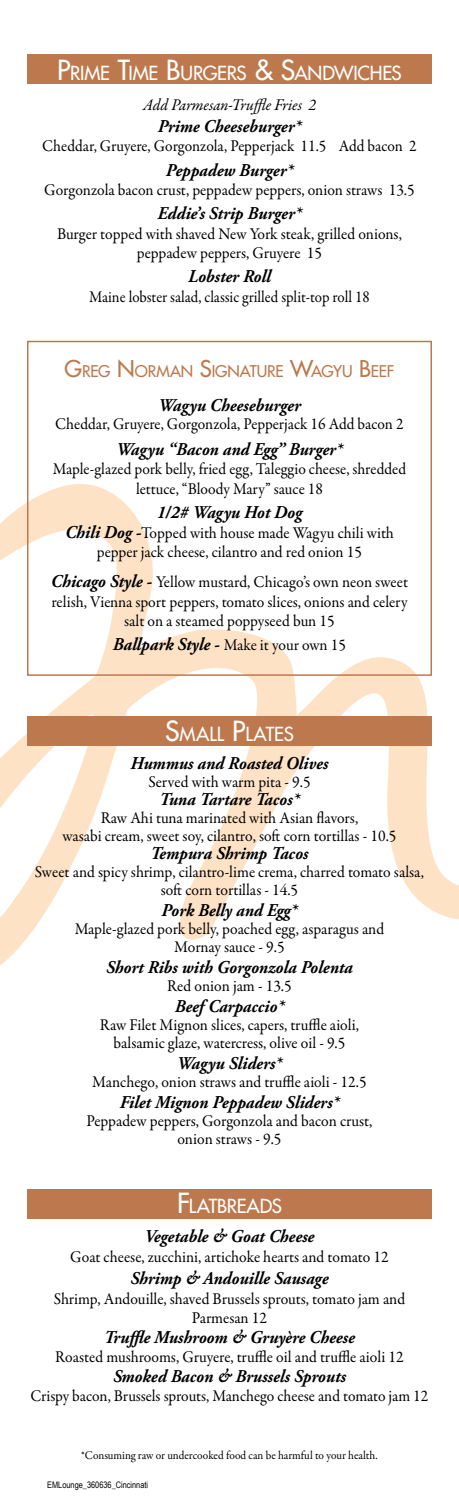
<style>
.page{position:relative;width:459px;height:1512px;background:#fff}
.page>*{position:absolute;margin:0;border:0;box-sizing:border-box;transform-origin:0 0}
.t1{font:500 18.9px "Futura Std";letter-spacing:-.01em;color:#fff}
.t2{font:italic 700 18px "Adobe Garamond Pro";color:#000;scale:.94 1}
.t3{font:16.5px/19.5px "Garamond Premr Pro";color:#000;text-align:center;scale:.95 1}
.t4{font:16.5px/19.8px "Garamond Premr Pro";color:#000;text-align:center;scale:.94 1}
.t5{font:16.5px "Garamond Premr Pro";color:#000;scale:.91 1}
.t6{font:italic 16.5px "Garamond Premr Pro";color:#000;scale:.96 1}
.t7{font:500 15.75px "Futura Std";letter-spacing:-.01em;color:#bd794d}
.t8{font:12px "Garamond Premr Pro";color:#000;scale:.95 1}
.t9{font:9px "Arial Narrow";color:#000}
.s1{font-size:27px}
.s2{font-size:22.5px}
.s3{font-family:"Adobe Garamond Pro";font-weight:700;font-style:italic;font-size:18px}
</style>
<div class="page">
<svg style="left:0;top:484px;width:459px;height:482px"></svg>
<div style="left:27px;top:54px;width:405px;height:30px;background:#bd794d"></div>
<div style="left:27px;top:1189px;width:405px;height:30px;background:#bd794d"></div>
<div style="left:27px;top:716px;width:405px;height:30px;background:#bd794d"></div>
<div style="left:27px;top:341px;width:405px;height:335px;border:2px solid #bd794d"></div>
<p class="t1" style="left:57px;top:61px;width:346px"><span class="s1">P</span>RIME <span class="s1">T</span>IME <span class="s1">B</span>URGERS <span class="s1">&amp; S</span>ANDWICHES</p>
<p class="t6" style="left:143px;top:94px;width:182px">Add Parmesan-Truffle Fries 2</p>
<p class="t2" style="left:158px;top:116px;width:154px">Prime Cheeseburger*</p>
<p class="t4" style="left:42px;top:136px;width:400px">Cheddar, Gruyere, Gorgonzola, Pepperjack 11.5 Add bacon 2</p>
<p class="t2" style="left:166px;top:160px;width:137px">Peppadew Burger*</p>
<p class="t3" style="left:44px;top:181px;width:392px">Gorgonzola bacon crust, peppadew peppers, onion straws 13.5</p>
<p class="t2" style="left:157px;top:203px;width:155px">Eddie’s Strip Burger*</p>
<p class="t3" style="left:57px;top:224px;width:364px">Burger topped with shaved New York steak, grilled onions, peppadew peppers, Gruyere 15</p>
<p class="t2" style="left:188px;top:266px;width:89px">Lobster Roll</p>
<p class="t5" style="left:89px;top:287px;width:310px">Maine lobster salad, classic grilled split-top roll 18</p>
<p class="t7" style="left:65px;top:361px;width:329px"><span class="s2">G</span>REG <span class="s2">N</span> ORMAN <span class="s2">S</span>IGNATURE <span class="s2">W</span>AGYU <span class="s2">B</span>EEF</p>
<p class="t2" style="left:158px;top:395px;width:153px">Wagyu Cheeseburger</p>
<p class="t4" style="left:55px;top:414px;width:372px">Cheddar, Gruyere, Gorgonzola, Pepperjack 16 Add bacon 2</p>
<p class="t2" style="left:116px;top:439px;width:242px">Wagyu “Bacon and Egg” Burger*</p>
<p class="t4" style="left:53px;top:460px;width:378px">Maple-glazed pork belly, fried egg, Taleggio cheese, shredded lettuce, “Bloody Mary” sauce 18</p>
<p class="t2" style="left:157px;top:502px;width:156px">1/2# Wagyu Hot Dog</p>
<p class="t3" style="left:65px;top:523px;width:348px"><span class="s3">Chili Dog -</span>Topped with house made Wagyu chili with pepper jack cheese, cilantro and red onion 15</p>
<p class="t3" style="left:51px;top:573px;width:377px"><span class="s3">Chicago Style -</span> Yellow mustard, Chicago’s own neon sweet relish, Vienna sport peppers, tomato slices, onions and celery salt on a steamed poppyseed bun 15</p>
<p class="t3" style="left:113px;top:636px;width:247px"><span class="s3">Ballpark Style -</span> Make it your own 15</p>
<p class="t1" style="left:165px;top:722px;width:130px"><span class="s1">S</span>MALL <span class="s1">P</span>LATES</p>
<p class="t2" style="left:131px;top:753px;width:212px">Hummus and Roasted Olives</p>
<p class="t3" style="left:148px;top:773px;width:172px">Served with warm pita - 9.5</p>
<p class="t2" style="left:160px;top:789px;width:150px">Tuna Tartare Tacos*</p>
<p class="t3" style="left:62px;top:809px;width:353px;line-height:18px">Raw Ahi tuna marinated with Asian flavors,<br>wasabi cream, sweet soy, cilantro, soft corn tortillas - 10.5</p>
<p class="t2" style="left:151px;top:843px;width:169px">Tempura Shrimp Tacos</p>
<p class="t3" style="left:35px;top:863px;width:411px;line-height:18px">Sweet and spicy shrimp, cilantro-lime crema, charred tomato salsa, soft corn tortillas - 14.5</p>
<p class="t2" style="left:162px;top:900px;width:146px">Pork Belly and Egg*</p>
<p class="t3" style="left:75px;top:920px;width:327px;line-height:18px">Maple-glazed pork belly, poached egg, asparagus and<br>Mornay sauce - 9.5</p>
<p class="t2" style="left:106px;top:957px;width:264px">Short Ribs with Gorgonzola Polenta</p>
<p class="t3" style="left:167px;top:977px;width:133px">Red onion jam - 13.5</p>
<p class="t2" style="left:175px;top:996px;width:118px">Beef Carpaccio*</p>
<p class="t3" style="left:100px;top:1016px;width:274px;line-height:18px">Raw Filet Mignon slices, capers, truffle aioli, balsamic glaze, watercress, olive oil - 9.5</p>
<p class="t2" style="left:177px;top:1053px;width:113px">Wagyu Sliders*</p>
<p class="t3" style="left:92px;top:1073px;width:290px">Manchego, onion straws and truffle aioli - 12.5</p>
<p class="t2" style="left:120px;top:1092px;width:235px">Filet Mignon Peppadew Sliders*</p>
<p class="t3" style="left:87px;top:1112px;width:302px;line-height:18px">Peppadew peppers, Gorgonzola and bacon crust, onion straws - 9.5</p>
<p class="t1" style="left:177px;top:1194px;width:106px"><span class="s1">F</span>LATBREADS</p>
<p class="t2" style="left:145px;top:1226px;width:182px">Vegetable &amp; Goat Cheese</p>
<p class="t3" style="left:70px;top:1247px;width:337px">Goat cheese, zucchini, artichoke hearts and tomato 12</p>
<p class="t2" style="left:131px;top:1268px;width:212px">Shrimp &amp; Andouille Sausage</p>
<p class="t3" style="left:54px;top:1289px;width:372px">Shrimp, Andouille, shaved Brussels sprouts, tomato jam and<br>Parmesan 12</p>
<p class="t2" style="left:104px;top:1326px;width:268px">Truffle Mushroom &amp; Gruyère Cheese</p>
<p class="t3" style="left:55px;top:1348px;width:368px">Roasted mushrooms, Gruyere, truffle oil and truffle aioli 12</p>
<p class="t2" style="left:113px;top:1365px;width:249px">Smoked Bacon &amp; Brussels Sprouts</p>
<p class="t4" style="left:31px;top:1386px;width:425px">Crispy bacon, Brussels sprouts, Manchego cheese and tomato jam 12</p>
<p class="t8" style="left:81px;top:1448px;width:314px">*Consuming raw or undercooked food can be harmful to your health.</p>
<p class="t9" style="left:47px;top:1479px;width:102px">EMLounge_360636_Cincinnati</p>
</div>
